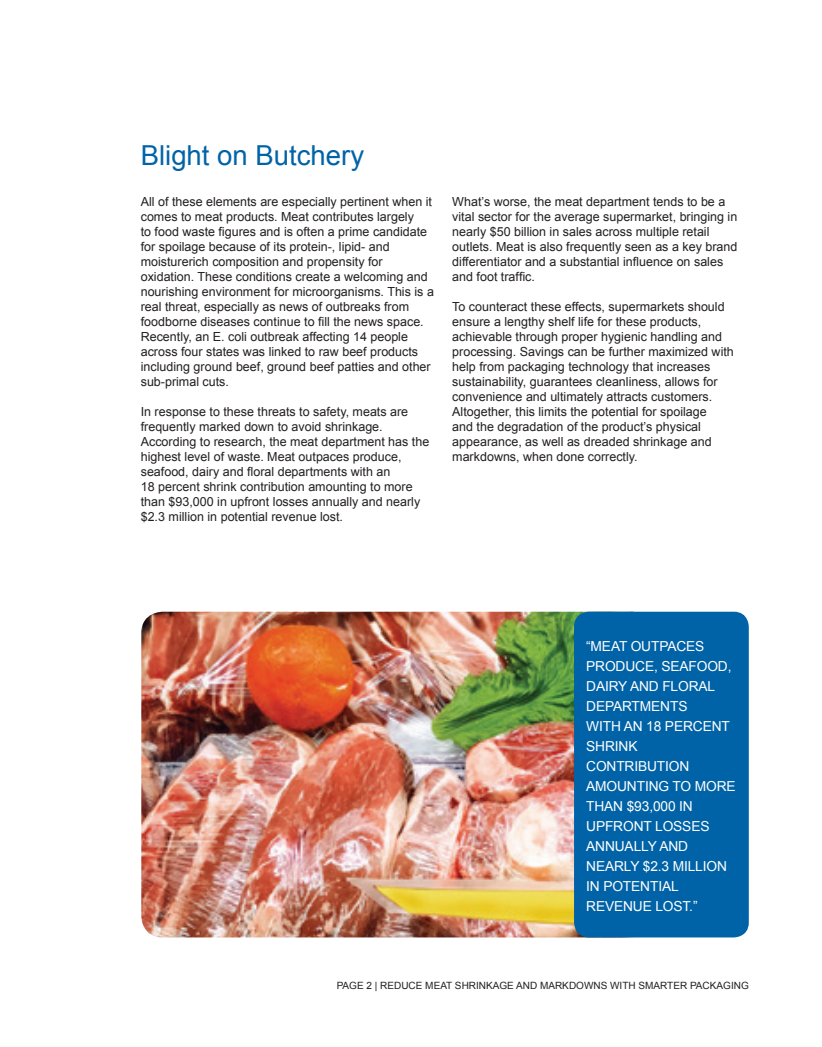
<style>
.page{position:relative;width:822px;height:1047px;background:#fff}
.page>*{position:absolute;margin:0;border:0;box-sizing:border-box;transform-origin:0 0}
.t1{font:27.5px "Arial";color:#0163a7}
.t2{font:13.75px/20px "Arial";letter-spacing:-.01em;color:#fff}
.t3{font:12.5px/15px "Arial";color:#231f20}
.t4{font:10px "Arial";color:#231f20}
</style>
<div class="page">
<img style="left:141px;top:611px;width:444px;height:326px">
<div style="left:574px;top:611px;width:174px;height:326px;background:#0163a7;border-radius:15px"></div>
<h1 class="t1" style="left:141px;top:137px;width:225px">Blight on Butchery</h1>
<p class="t3" style="left:141px;top:194px;width:294px">All of these elements are especially pertinent when it comes to meat products. Meat contributes largely<br>to food waste figures and is often a prime candidate for spoilage because of its protein-, lipid- and moisturerich composition and propensity for oxidation. These conditions create a welcoming and nourishing environment for microorganisms. This is a real threat, especially as news of outbreaks from foodborne diseases continue to fill the news space.<br>Recently, an E. coli outbreak affecting 14 people across four states was linked to raw beef products including ground beef, ground beef patties and other sub-primal cuts.</p>
<p class="t3" style="left:141px;top:404px;width:290px">In response to these threats to safety, meats are frequently marked down to avoid shrinkage.<br>According to research, the meat department has the highest level of waste. Meat outpaces produce, seafood, dairy and floral departments with an<br>18 percent shrink contribution amounting to more than $93,000 in upfront losses annually and nearly $2.3 million in potential revenue lost.</p>
<p class="t3" style="left:452px;top:194px;width:286px">What’s worse, the meat department tends to be a vital sector for the average supermarket, bringing in nearly $50 billion in sales across multiple retail outlets. Meat is also frequently seen as a key brand differentiator and a substantial influence on sales and foot traffic.</p>
<p class="t3" style="left:452px;top:299px;width:283px">To counteract these effects, supermarkets should ensure a lengthy shelf life for these products, achievable through proper hygienic handling and processing. Savings can be further maximized with help from packaging technology that increases sustainability, guarantees cleanliness, allows for convenience and ultimately attracts customers.<br>Altogether, this limits the potential for spoilage<br>and the degradation of the product’s physical appearance, as well as dreaded shrinkage and markdowns, when done correctly.</p>
<p class="t2" style="left:586px;top:636px;width:151px">“MEAT OUTPACES<br>PRODUCE, SEAFOOD,<br>DAIRY AND FLORAL<br>DEPARTMENTS<br>WITH AN 18 PERCENT<br>SHRINK<br>CONTRIBUTION<br>AMOUNTING TO MORE<br>THAN $93,000 IN<br>UPFRONT LOSSES<br>ANNUALLY AND<br>NEARLY $2.3 MILLION<br>IN POTENTIAL<br>REVENUE LOST.”</p>
<p class="t4" style="left:336px;top:978px;width:413px">PAGE 2 | REDUCE MEAT SHRINKAGE AND MARKDOWNS WITH SMARTER PACKAGING</p>
</div>
